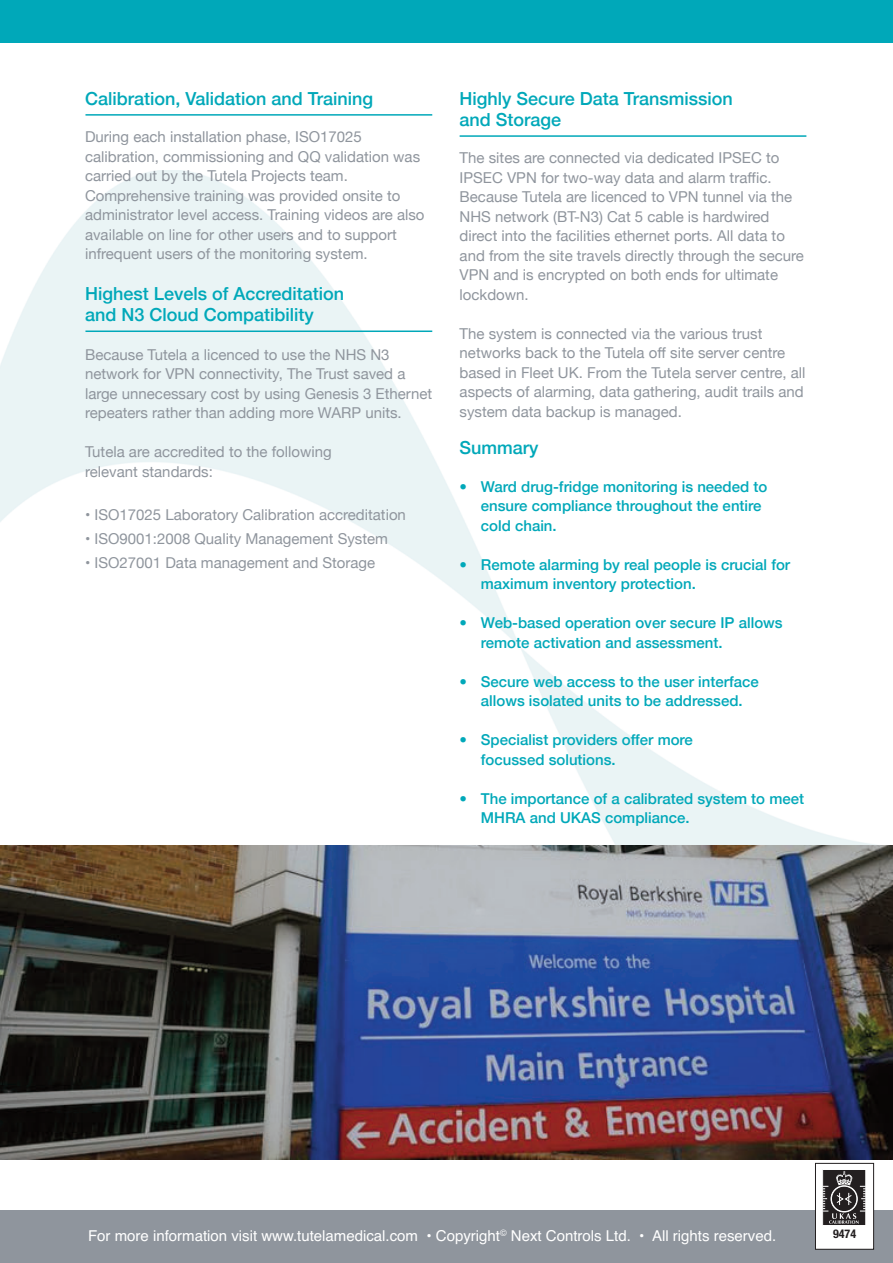
<style>
.page{position:relative;width:893px;height:1263px;background:#fff}
.page>*{position:absolute;margin:0;border:0;box-sizing:border-box;transform-origin:0 0}
.t1{font:500 18px/21px "Helvetica Neue";color:#00a8b9}
.t2{font:15px/19.5px "Helvetica Neue";color:#8f959d}
.t3{font:500 15px/19.5px "Helvetica Neue";color:#00a8b9}
.t4{font:15px "Helvetica";color:#fff}
.t5{font:700 condensed 12px "Helvetica Neue";color:#231f20}
</style>
<div class="page">
<img style="left:0;top:170px;width:893px;height:676px">
<div style="left:0;top:0;width:893px;height:43px;background:#00a8b9"></div>
<div style="left:0;top:1211px;width:893px;height:52px;background:#8f959d"></div>
<div style="left:816px;top:1163px;width:57px;height:86px;background:#fff"></div>
<div style="left:815px;top:1163px;width:59px;height:86px;border:1px solid #231f20"></div>
<div style="left:823px;top:1169px;width:43px;height:56px;border:1px solid #fff"></div>
<svg style="left:823px;top:1171px;width:43px;height:53px;background:#4d4a4b"></svg>
<hr style="left:85px;top:114px;width:347px;height:2px;background:#00a8b9">
<hr style="left:85px;top:330px;width:347px;height:2px;background:#00a8b9">
<hr style="left:460px;top:135px;width:346px;height:2px;background:#00a8b9">
<img style="left:0;top:846px;width:893px;height:313px">
<p class="t1" style="left:85px;top:88px;width:290px">Calibration, Validation and training</p>
<p class="t2" style="left:85px;top:127px;width:341px">During each installation phase, ISO17025 calibration, commissioning and QQ validation was carried out by the Tutela Projects team.<br>Comprehensive training was provided onsite to administrator level access. Training videos are also available on line for other users and to support infrequent users of the monitoring system.</p>
<p class="t1" style="left:85px;top:283px;width:261px">Highest Levels of accreditation and N3 Cloud Compatibility</p>
<p class="t2" style="left:85px;top:345px;width:349px">Because Tutela a licenced to use the NHS N3 network for VPN connectivity, The Trust saved a large unnecessary cost by using Genesis 3 Ethernet repeaters rather than adding more WARP units.</p>
<p class="t2" style="left:85px;top:442px;width:248px">Tutela are accredited to the following relevant standards:</p>
<p class="t2" style="left:85px;top:505px;width:322px">• ISO17025 Laboratory Calibration accreditation</p>
<p class="t2" style="left:85px;top:529px;width:304px">• ISO9001:2008 Quality Management System</p>
<p class="t2" style="left:85px;top:553px;width:292px">• ISO27001 Data management and Storage</p>
<p class="t1" style="left:460px;top:88px;width:275px">Highly secure data transmission and storage</p>
<p class="t2" style="left:460px;top:148px;width:346px">The sites are connected via dedicated IPSEC to IPSEC VPN for two-way data and alarm traffic.<br>Because Tutela are licenced to VPN tunnel via the NHS network (BT-N3) Cat 5 cable is hardwired direct into the facilities ethernet ports. All data to and from the site travels directly through the secure VPN and is encrypted on both ends for ultimate lockdown.</p>
<p class="t2" style="left:460px;top:324px;width:347px">The system is connected via the various trust networks back to the Tutela off site server centre based in Fleet UK. From the Tutela server centre, all aspects of alarming, data gathering, audit trails and system data backup is managed.</p>
<p class="t1" style="left:460px;top:437px;width:81px">summary</p>
<p class="t3" style="left:481px;top:476px;width:288px;text-indent:-21px">• Ward drug-fridge monitoring is needed to ensure compliance throughout the entire cold chain.</p>
<p class="t3" style="left:481px;top:554px;width:311px;text-indent:-21px">• Remote alarming by real people is crucial for maximum inventory protection.</p>
<p class="t3" style="left:481px;top:613px;width:303px;text-indent:-21px">• Web-based operation over secure IP allows remote activation and assessment.</p>
<p class="t3" style="left:460px;top:671px;width:301px;text-align:center">• secure web access to the user interface allows isolated units to be addressed.</p>
<p class="t3" style="left:481px;top:730px;width:214px;text-indent:-21px">• specialist providers offer more focussed solutions.</p>
<p class="t3" style="left:481px;top:788px;width:325px;text-indent:-21px">• the importance of a calibrated system to meet<br>MHRa and uKas compliance.</p>
<p class="t4" style="left:88px;top:1230px;width:690px">For more information visit www.tutelamedical.com • Copyright<sup>©</sup> Next Controls Ltd. • All rights reserved.</p>
<p class="t5" style="left:833px;top:1226px;width:25px">9474</p>
</div>
